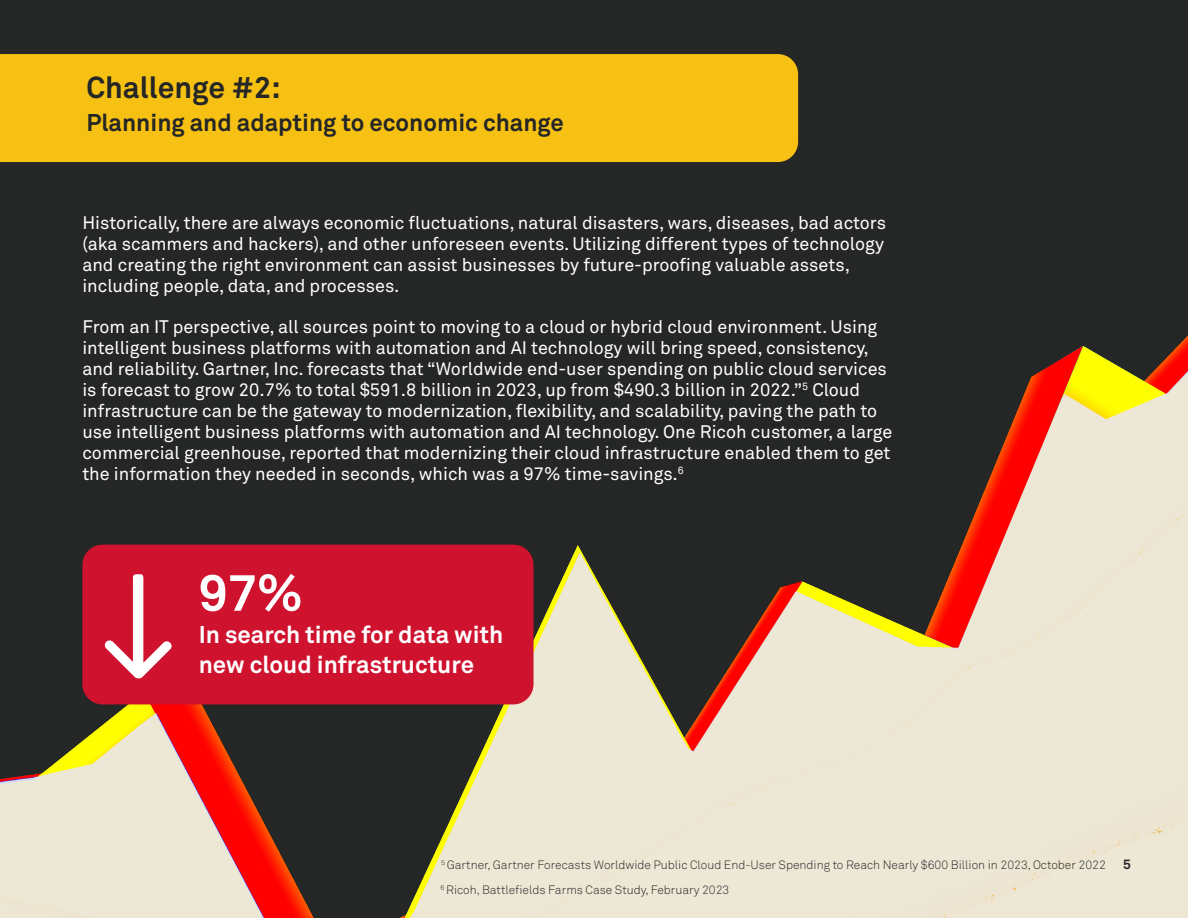
<style>
.page{position:relative;width:1188px;height:918px;background:#252626}
.page>*{position:absolute;margin:0;border:0;box-sizing:border-box;transform-origin:0 0}
.Standard_Subheading{font:700 51px "Akkurat Pro";color:#fff}
.Standard_Body_Copy_B{font:700 30px "Akkurat Pro";color:#252626}
.Standard_Subheading-2{font:700 24px/30px "Akkurat Pro";color:#fff}
.Standard_Body_Copy_B-2{font:700 24px "Akkurat Pro";color:#252626}
.Standard_Body_Copy_B-3{font:18px/21px "Akkurat Pro";color:#fff}
.Standard_Subheading-3{font:700 13.5px "Akkurat Pro";color:#252626}
.Standard_Subheading-4{font:300 12px "Akkurat Pro";color:#252626}
</style>
<div class="page">
<img style="left:0;top:336px;width:1187px;height:582px">
<div style="left:0;top:54px;width:798px;height:108px;background:#f7c113"></div>
<div style="left:82px;top:545px;width:452px;height:159px;background:#cf122e;border-radius:20px"></div>
<svg style="left:104px;top:574px;width:68px;height:105px"></svg>
<p class="Standard_Body_Copy_B" style="left:86px;top:69px;width:196px">Challenge #2:</p>
<p class="Standard_Body_Copy_B-2" style="left:86px;top:108px;width:479px">Planning and adapting to economic change</p>
<p class="Standard_Body_Copy_B-3" style="left:82px;top:212px;width:805px">Historically, there are always economic fluctuations, natural disasters, wars, diseases, bad actors (aka scammers and hackers), and other unforeseen events. Utilizing different types of technology and creating the right environment can assist businesses by future-proofing valuable assets, including people, data, and processes.</p>
<p class="Standard_Body_Copy_B-3" style="left:82px;top:317px;width:811px">From an IT perspective, all sources point to moving to a cloud or hybrid cloud environment. Using intelligent business platforms with automation and AI technology will bring speed, consistency, and reliability. Gartner, Inc. forecasts that “Worldwide end-user spending on public cloud services is forecast to grow 20.7% to total $591.8 billion in 2023, up from $490.3 billion in 2022.”<sup>5</sup> Cloud infrastructure can be the gateway to modernization, flexibility, and scalability, paving the path to use intelligent business platforms with automation and AI technology. One Ricoh customer, a large commercial greenhouse, reported that modernizing their cloud infrastructure enabled them to get the information they needed in seconds, which was a 97% time-savings.<sup>6</sup></p>
<p class="Standard_Subheading" style="left:199px;top:561px;width:106px">97%</p>
<p class="Standard_Subheading-2" style="left:199px;top:620px;width:306px">In search time for data with new cloud infrastructure</p>
<p class="Standard_Subheading-4" style="left:441px;top:857px;width:666px"><sup>5</sup> Gartner, Gartner Forecasts Worldwide Public Cloud End-User Spending to Reach Nearly $600 Billion in 2023, October 2022</p>
<p class="Standard_Subheading-4" style="left:441px;top:883px;width:290px"><sup>6</sup> Ricoh, Battlefields Farms Case Study, February 2023</p>
<p class="Standard_Subheading-3" style="left:1123px;top:856px;width:9px">5</p>
</div>
